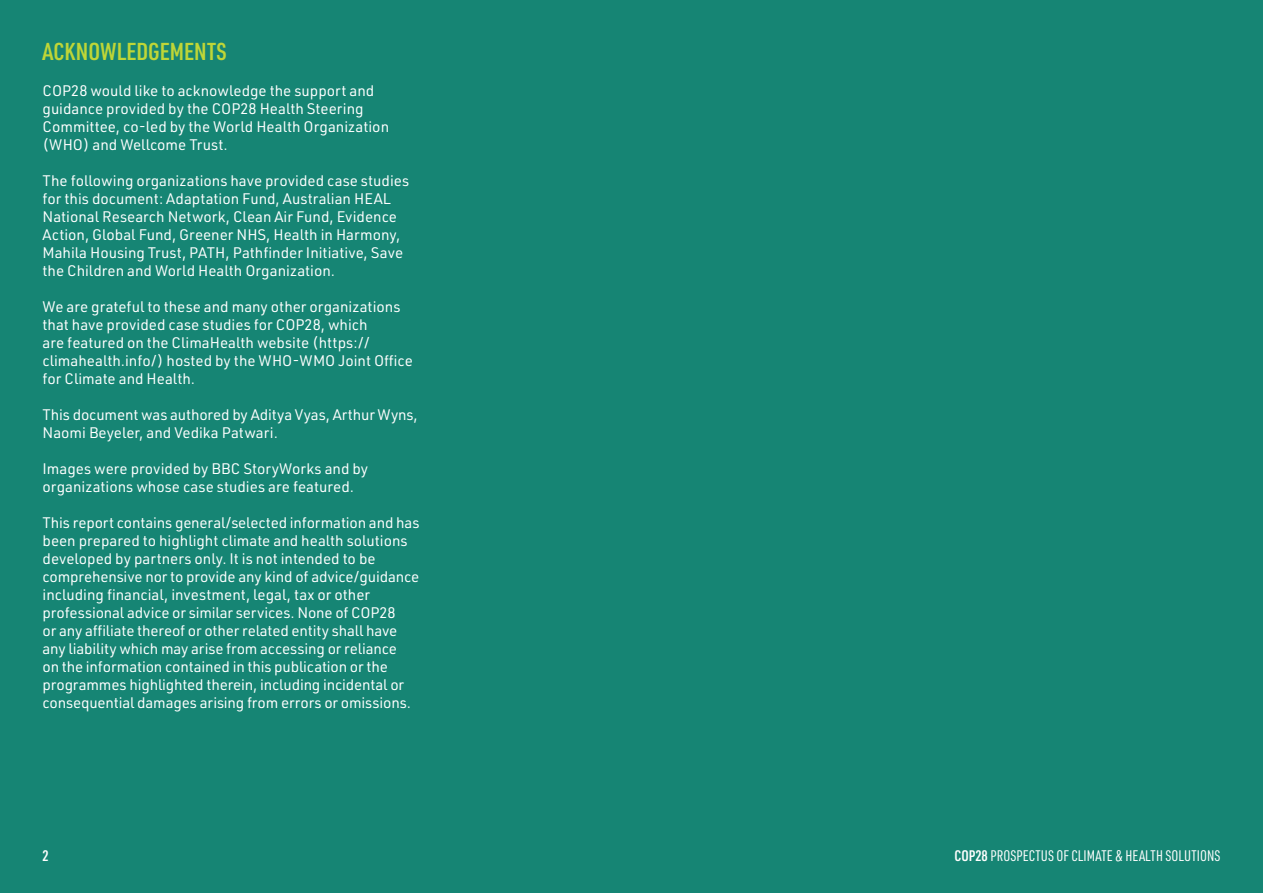
<style>
.page{position:relative;width:1263px;height:893px;background:#168574}
.page>*{position:absolute;margin:0;border:0;box-sizing:border-box;transform-origin:0 0}
.t1{font:600 24px "URWDIN Cond";color:#bfd637}
.t2{font:15px/18px "URWDIN";color:#fff}
.t3{font:15px "URWDIN Cond";letter-spacing:.005em;color:#fff}
.t4{font:600 15px "URWDIN Cond";color:#fff}
.s1{font-weight:600}
</style>
<div class="page">
<h1 class="t1" style="left:43px;top:35px;width:186px">ACKNOWLEDGEMENTS</h1>
<p class="t2" style="left:43px;top:81px;width:348px">COP28 would like to acknowledge the support and guidance provided by the COP28 Health Steering Committee, co-led by the World Health Organization (WHO) and Wellcome Trust.</p>
<p class="t2" style="left:43px;top:171px;width:368px">The following organizations have provided case studies for this document: Adaptation Fund, Australian HEAL National Research Network, Clean Air Fund, Evidence Action, Global Fund, Greener NHS, Health in Harmony, Mahila Housing Trust, PATH, Pathfinder Initiative, Save the Children and World Health Organization.</p>
<p class="t2" style="left:43px;top:297px;width:372px">We are grateful to these and many other organizations that have provided case studies for COP28, which<br>are featured on the ClimaHealth website (https:// climahealth.info/) hosted by the WHO-WMO Joint Office for Climate and Health.</p>
<p class="t2" style="left:43px;top:405px;width:377px">This document was authored by Aditya Vyas, Arthur Wyns,<br>Naomi Beyeler, and Vedika Patwari.</p>
<p class="t2" style="left:43px;top:459px;width:327px">Images were provided by BBC StoryWorks and by organizations whose case studies are featured.</p>
<p class="t2" style="left:43px;top:513px;width:378px">This report contains general/selected information and has been prepared to highlight climate and health solutions developed by partners only. It is not intended to be comprehensive nor to provide any kind of advice/guidance including financial, investment, legal, tax or other professional advice or similar services. None of COP28<br>or any affiliate thereof or other related entity shall have any liability which may arise from accessing or reliance<br>on the information contained in this publication or the programmes highlighted therein, including incidental or consequential damages arising from errors or omissions.</p>
<p class="t4" style="left:43px;top:846px;width:8px">2</p>
<p class="t3" style="left:954px;top:846px;width:268px"><span class="s1">COP28</span> PROSPECTUS OF CLIMATE &amp; HEALTH SOLUTIONS</p>
</div>
